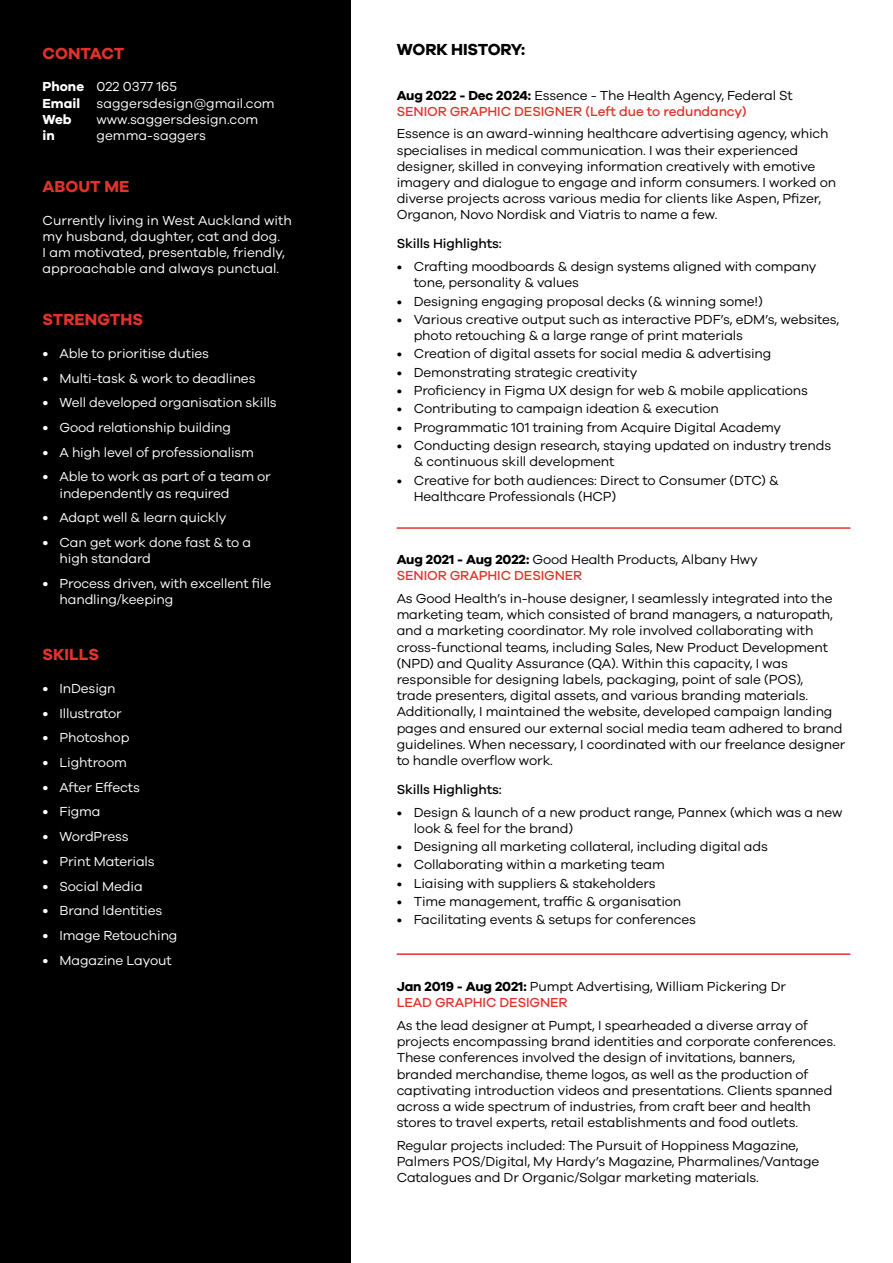
<style>
.page{position:relative;width:893px;height:1263px;background:#fff}
.page>*{position:absolute;margin:0;border:0;box-sizing:border-box;transform-origin:0 0}
.t1{font:700 16.5px "Galano Grotesque";color:#e0332b}
.t2{font:700 16.5px "Galano Grotesque";letter-spacing:-.01em;color:#000}
.t3{font:13.5px/16.2px "Galano Grotesque";letter-spacing:-.01em;color:#000}
.t4{font:13.5px/16.2px "Galano Grotesque";letter-spacing:-.01em;color:#fff}
.t5{font:500 13.5px/16.2px "Galano Grotesque";letter-spacing:-.01em;color:#e0332b}
.t6{font:500 13.5px "Galano Grotesque";letter-spacing:-.01em;color:#000}
.t7{font:700 13.5px "Galano Grotesque";color:#fff}
.s1{font-weight:700}
.s2{font-size:15px}
.s3{font-weight:700;color:#000}
.s4{font-weight:400;color:#000}
.s5{font-weight:500;color:#e0332b}
</style>
<div class="page">
<div style="left:0;top:0;width:350px;height:1263px;background:#000"></div>
<hr style="left:397px;top:527px;width:453px;height:2px;background:#e0332b">
<hr style="left:397px;top:953px;width:453px;height:2px;background:#e0332b">
<p class="t1" style="left:43px;top:43px;width:83px">CONTACT</p>
<p class="t4" style="left:43px;top:78px;width:234px"><span class="s1">Phone</span> 022 0377 165<br><span class="s1">Email</span> saggersdesign@gmail.com<br><span class="s1">Web</span></p>
<p class="t4" style="left:97px;top:111px;width:163px">www.saggersdesign.com</p>
<p class="t7" style="left:43px;top:127px;width:14px">in</p>
<p class="t4" style="left:97px;top:127px;width:111px">gemma-saggers</p>
<p class="t1" style="left:43px;top:176px;width:88px">ABOUT ME</p>
<p class="t4" style="left:43px;top:212px;width:251px">Currently living in West Auckland with my husband, daughter, cat and dog.<br>I am motivated, presentable, friendly, approachable and always punctual.</p>
<p class="t1" style="left:43px;top:310px;width:102px">STRENGTHS</p>
<p class="t4" style="left:43px;top:345px;width:168px"><span class="s2">•</span> Able to prioritise duties</p>
<p class="t4" style="left:43px;top:369px;width:215px"><span class="s2">•</span> Multi-task &amp; work to deadlines</p>
<p class="t4" style="left:43px;top:394px;width:236px"><span class="s2">•</span> Well developed organisation skills</p>
<p class="t4" style="left:43px;top:419px;width:190px"><span class="s2">•</span> Good relationship building</p>
<p class="t4" style="left:43px;top:444px;width:213px"><span class="s2">•</span> A high level of professionalism</p>
<p class="t4" style="left:60px;top:468px;width:213px;text-indent:-17px"><span class="s2">•</span> Able to work as part of a team or independently as required</p>
<p class="t4" style="left:43px;top:509px;width:185px"><span class="s2">•</span> Adapt well &amp; learn quickly</p>
<p class="t4" style="left:60px;top:534px;width:193px;text-indent:-17px"><span class="s2">•</span> Can get work done fast &amp; to a high standard</p>
<p class="t4" style="left:60px;top:575px;width:213px;text-indent:-17px"><span class="s2">•</span> Process driven, with excellent file handling/keeping</p>
<p class="t1" style="left:43px;top:645px;width:58px">SKILLS</p>
<p class="t4" style="left:43px;top:680px;width:75px"><span class="s2">•</span> InDesign</p>
<p class="t4" style="left:43px;top:704px;width:81px"><span class="s2">•</span> Illustrator</p>
<p class="t4" style="left:43px;top:729px;width:88px"><span class="s2">•</span> Photoshop</p>
<p class="t4" style="left:43px;top:754px;width:86px"><span class="s2">•</span> Lightroom</p>
<p class="t4" style="left:43px;top:779px;width:99px"><span class="s2">•</span> After Effects</p>
<p class="t4" style="left:43px;top:803px;width:60px"><span class="s2">•</span> Figma</p>
<p class="t4" style="left:43px;top:828px;width:88px"><span class="s2">•</span> WordPress</p>
<p class="t4" style="left:43px;top:853px;width:114px"><span class="s2">•</span> Print Materials</p>
<p class="t4" style="left:43px;top:877px;width:102px"><span class="s2">•</span> Social Media</p>
<p class="t4" style="left:43px;top:902px;width:121px"><span class="s2">•</span> Brand Identities</p>
<p class="t4" style="left:43px;top:927px;width:136px"><span class="s2">•</span> Image Retouching</p>
<p class="t4" style="left:43px;top:951px;width:131px"><span class="s2">•</span> Magazine Layout</p>
<p class="t2" style="left:397px;top:39px;width:130px">WORK HISTORY:</p>
<p class="t5" style="left:397px;top:87px;width:398px"><span class="s3">Aug 2022 - Dec 2024:</span> <span class="s4">Essence - The Health Agency, Federal St<br></span>SENIOR GRAPHIC DESIGNER (Left due to redundancy)</p>
<p class="t3" style="left:397px;top:125px;width:441px">Essence is an award-winning healthcare advertising agency, which specialises in medical communication. I was their experienced designer, skilled in conveying information creatively with emotive imagery and dialogue to engage and inform consumers. I worked on diverse projects across various media for clients like Aspen, Pfizer, Organon, Novo Nordisk and Viatris to name a few.</p>
<p class="t6" style="left:397px;top:236px;width:107px">Skills Highlights:</p>
<p class="t3" style="left:414px;top:258px;width:404px;text-indent:-17px">• Crafting moodboards &amp; design systems aligned with company tone, personality &amp; values</p>
<p class="t3" style="left:397px;top:292px;width:368px">• Designing engaging proposal decks (&amp; winning some!)</p>
<p class="t3" style="left:414px;top:311px;width:427px;text-indent:-17px">• Various creative output such as interactive PDF’s, eDM’s, websites, photo retouching &amp; a large range of print materials</p>
<p class="t3" style="left:397px;top:345px;width:376px">• Creation of digital assets for social media &amp; advertising</p>
<p class="t3" style="left:397px;top:364px;width:242px">• Demonstrating strategic creativity</p>
<p class="t3" style="left:397px;top:382px;width:413px">• Proficiency in Figma UX design for web &amp; mobile applications</p>
<p class="t3" style="left:397px;top:400px;width:324px">• Contributing to campaign ideation &amp; execution</p>
<p class="t3" style="left:397px;top:419px;width:386px">• Programmatic 101 training from Acquire Digital Academy</p>
<p class="t3" style="left:414px;top:437px;width:419px;text-indent:-17px">• Conducting design research, staying updated on industry trends &amp; continuous skill development</p>
<p class="t3" style="left:414px;top:471px;width:367px;text-indent:-17px">• Creative for both audiences: Direct to Consumer (DTC) &amp;<br>Healthcare Professionals (HCP)</p>
<p class="t3" style="left:397px;top:551px;width:363px"><span class="s1">Aug 2021 - Aug 2022:</span> Good Health Products, Albany Hwy<br><span class="s5">SENIOR GRAPHIC DESIGNER</span></p>
<p class="t3" style="left:397px;top:590px;width:450px">As Good Health’s in-house designer, I seamlessly integrated into the marketing team, which consisted of brand managers, a naturopath, and a marketing coordinator. My role involved collaborating with cross-functional teams, including Sales, New Product Development (NPD) and Quality Assurance (QA). Within this capacity, I was responsible for designing labels, packaging, point of sale (POS),<br>trade presenters, digital assets, and various branding materials.<br>Additionally, I maintained the website, developed campaign landing pages and ensured our external social media team adhered to brand guidelines. When necessary, I coordinated with our freelance designer to handle overflow work.</p>
<p class="t6" style="left:397px;top:781px;width:107px">Skills Highlights:</p>
<p class="t3" style="left:414px;top:803px;width:430px;text-indent:-17px">• Design &amp; launch of a new product range, Pannex (which was a new look &amp; feel for the brand)</p>
<p class="t3" style="left:397px;top:838px;width:373px">• Designing all marketing collateral, including digital ads</p>
<p class="t3" style="left:397px;top:856px;width:270px">• Collaborating within a marketing team</p>
<p class="t3" style="left:397px;top:875px;width:261px">• Liaising with suppliers &amp; stakeholders</p>
<p class="t3" style="left:397px;top:893px;width:286px">• Time management, traffic &amp; organisation</p>
<p class="t3" style="left:397px;top:911px;width:301px">• Facilitating events &amp; setups for conferences</p>
<p class="t3" style="left:397px;top:978px;width:391px"><span class="s1">Jan 2019 - Aug 2021:</span> Pumpt Advertising, William Pickering Dr<br><span class="s5">LEAD GRAPHIC DESIGNER</span></p>
<p class="t3" style="left:397px;top:1017px;width:441px">As the lead designer at Pumpt, I spearheaded a diverse array of projects encompassing brand identities and corporate conferences.<br>These conferences involved the design of invitations, banners, branded merchandise, theme logos, as well as the production of captivating introduction videos and presentations. Clients spanned across a wide spectrum of industries, from craft beer and health stores to travel experts, retail establishments and food outlets.</p>
<p class="t3" style="left:397px;top:1137px;width:424px">Regular projects included: The Pursuit of Hoppiness Magazine,<br>Palmers POS/Digital, My Hardy’s Magazine, Pharmalines/Vantage<br>Catalogues and Dr Organic/Solgar marketing materials.</p>
</div>
